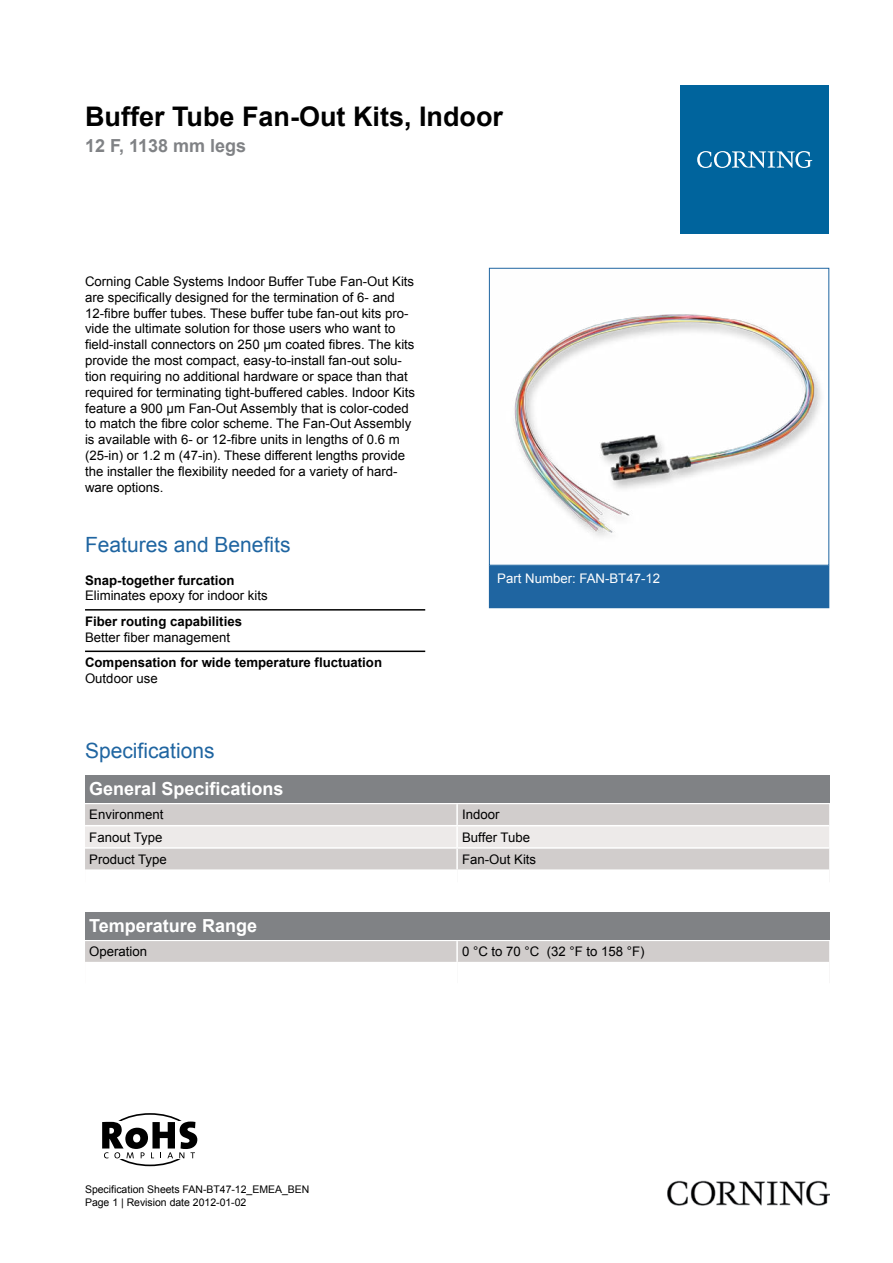
<style>
.page{position:relative;width:893px;height:1263px;background:#fff}
.page>*{position:absolute;margin:0;border:0;box-sizing:border-box;transform-origin:0 0}
.t1{font:700 27px "Arial";color:#000}
.t2{font:21px "Arial";color:#1f65a1}
.t3{font:700 18px "Arial";color:#fff}
.t4{font:700 18px "Arial";color:#808285}
.t5{font:13.2px/15.9px "Arial";color:#000}
.t6{font:700 13.2px "Arial";color:#000}
.t7{font:13.2px "Arial";color:#fff}
.t8{font:10.5px/12.6px "Arial";color:#000}
</style>
<div class="page">
<div style="left:489px;top:566px;width:340px;height:42px;background:#1f65a1"></div>
<hr style="left:85px;top:609px;width:340px;height:2px;background:#000">
<hr style="left:85px;top:650px;width:340px;height:2px;background:#000">
<div style="left:85px;top:775px;width:744px;height:28px;background:#808285"></div>
<div style="left:85px;top:804px;width:744px;height:65px;background:#d1cdcc"></div>
<div style="left:85px;top:826px;width:744px;height:21px;background:#edeae9"></div>
<hr style="left:456px;top:804px;width:2px;height:21px;background:#fff">
<hr style="left:456px;top:826px;width:2px;height:21px;background:#fff">
<hr style="left:456px;top:849px;width:2px;height:20px;background:#fff">
<hr style="left:85px;top:825px;width:372px;height:1px;background:#fff">
<hr style="left:457px;top:825px;width:372px;height:1px;background:#fff">
<hr style="left:85px;top:847px;width:372px;height:2px;background:#fff">
<hr style="left:457px;top:847px;width:372px;height:2px;background:#fff">
<div style="left:85px;top:912px;width:744px;height:28px;background:#808285"></div>
<div style="left:85px;top:941px;width:744px;height:21px;background:#d1cdcc"></div>
<hr style="left:456px;top:941px;width:2px;height:21px;background:#fff">
<div style="left:105px;top:1113px;width:90px;height:53px;border:2px solid #000;border-radius:50%"></div>
<div style="left:85px;top:1121px;width:123px;height:38px;background:#fff"></div>
<svg style="left:102px;top:1121px;width:95px;height:37px"></svg>
<div style="left:680px;top:85px;width:149px;height:149px;background:#00649d"></div>
<svg style="left:697px;top:151px;width:115px;height:17px"></svg>
<img style="left:668px;top:1180px;width:161px;height:25px">
<img style="left:514px;top:314px;width:307px;height:223px">
<div style="left:489px;top:268px;width:340px;height:298px;border:1px solid #1f65a1"></div>
<h1 class="t1" style="left:85px;top:98px;width:420px">Buffer Tube Fan-Out Kits, Indoor</h1>
<h3 class="t4" style="left:85px;top:134px;width:163px">12 F, 1138 mm legs</h3>
<p class="t5" style="left:85px;top:273px;width:331px">Corning Cable Systems Indoor Buffer Tube Fan-Out Kits are specifically designed for the termination of 6- and 12-fibre buffer tubes. These buffer tube fan-out kits pro&shy;vide the ultimate solution for those users who want to field--install connectors on 250 μm coated fibres. The kits provide the most compact, easy-to-install fan-out solu&shy;tion requiring no additional hardware or space than that required for terminating tight-buffered cables. Indoor Kits feature a 900 μm Fan--Out Assembly that is color--coded to match the fibre color scheme. The Fan-Out Assembly is available with 6- or 12-fibre units in lengths of 0.6 m (25-in) or 1.2 m (47-in). These different lengths provide the installer the flexibility needed for a variety of hard&shy;ware options.</p>
<h2 class="t2" style="left:85px;top:531px;width:207px">Features and Benefits</h2>
<p class="t6" style="left:85px;top:571px;width:151px">Snap-together furcation</p>
<p class="t5" style="left:85px;top:588px;width:184px">Eliminates epoxy for indoor kits</p>
<p class="t6" style="left:85px;top:613px;width:158px">Fiber routing capabilities</p>
<p class="t5" style="left:85px;top:629px;width:147px">Better fiber management</p>
<p class="t6" style="left:85px;top:654px;width:299px">Compensation for wide temperature fluctuation</p>
<p class="t5" style="left:85px;top:671px;width:74px">Outdoor use</p>
<p class="t7" style="left:497px;top:570px;width:164px">Part Number: FAN-BT47-12</p>
<h2 class="t2" style="left:85px;top:737px;width:131px">Specifications</h2>
<h3 class="t3" style="left:89px;top:777px;width:196px">General Specifications</h3>
<p class="t5" style="left:89px;top:807px;width:76px">Environment</p>
<p class="t5" style="left:462px;top:807px;width:39px">Indoor</p>
<p class="t5" style="left:89px;top:829px;width:75px">Fanout Type</p>
<p class="t5" style="left:462px;top:829px;width:70px">Buffer Tube</p>
<p class="t5" style="left:89px;top:851px;width:79px">Product Type</p>
<p class="t5" style="left:462px;top:851px;width:76px">Fan-Out Kits</p>
<h3 class="t3" style="left:89px;top:914px;width:169px">Temperature Range</h3>
<p class="t5" style="left:89px;top:944px;width:59px">Operation</p>
<p class="t5" style="left:462px;top:944px;width:184px">0 °C to 70 °C (32 °F to 158 °F)</p>
<p class="t8" style="left:85px;top:1183px;width:226px">Specification Sheets FAN-BT47-12_EMEA_BEN<br>Page 1 | Revision date 2012-01-02</p>
</div>
